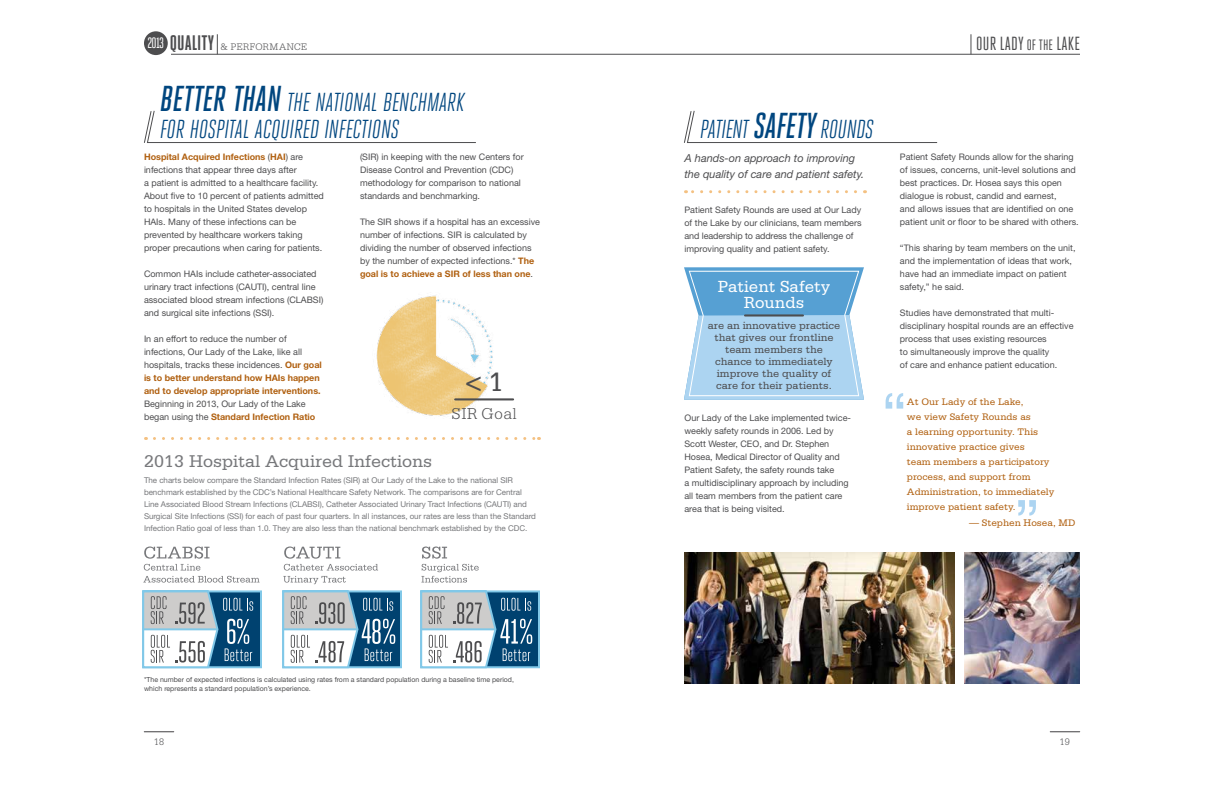
<style>
.page{position:relative;width:1224px;height:792px;background:#fff}
.page>*{position:absolute;margin:0;border:0;box-sizing:border-box;transform-origin:0 0}
.t1{font:28.2px "Serifa";color:#4d4d4f}
.t2{font:italic 26px/27px "Heroic Condensed";letter-spacing:-.005em;color:#00467f}
.t3{font:19px "Heroic Condensed";letter-spacing:.01em;color:#4d4d4f}
.t4{font:18px "Serifa";color:#77787b}
.t5{font:17px/16px "Serifa";color:#fff;text-align:center}
.t6{font:300 16.7px "Serifa";letter-spacing:.05em;color:#4d4d4f}
.t7{font:11px/12px "Serifa";color:#4d4d4f;text-align:center}
.t8{font:italic 11px/16px "Helvetica Neue";color:#4d4d4f}
.t9{font:10px/15px "Serifa";color:#b06010}
.t10{font:300 10px "Serifa";letter-spacing:.03em;color:#4d4d4f}
.t11{font:9px/13px "Helvetica Neue";color:#4d4d4f}
.t12{font:8px/12px "Helvetica Neue";letter-spacing:-.005em;color:#77787b}
.t13{font:7px/8.4px "Helvetica Neue";color:#4d4d4f}
.s1{font-family:"Heroic Condensed";font-weight:700;font-size:21px}
.s2{font-weight:500;font-size:36px}
.s3{font-weight:700;color:#b06010}
.s4{font-size:15px}
</style>
<div class="page">
<hr style="left:144px;top:732px;width:30px;height:1px;background:#414042">
<div style="left:144px;top:31px;width:24px;height:24px;background:#4d4d4f;border-radius:50%"></div>
<hr style="left:171px;top:54px;width:441px;height:1px;background:#4d4d4f">
<svg style="left:217px;top:34px;width:1px;height:20px"></svg>
<hr style="left:1050px;top:732px;width:30px;height:1px;background:#414042">
<hr style="left:612px;top:54px;width:468px;height:1px;background:#4d4d4f">
<svg style="left:971px;top:34px;width:1px;height:20px"></svg>
<svg style="left:143px;top:547px;width:117px;height:36px"></svg>
<svg style="left:421px;top:547px;width:58px;height:36px"></svg>
<div style="left:420px;top:590px;width:120px;height:78px;background:#004270;border:2px solid #81c8e8"></div>
<svg style="left:420px;top:590px;width:112px;height:79px"></svg>
<div style="left:282px;top:590px;width:120px;height:78px;background:#004270;border:2px solid #81c8e8"></div>
<svg style="left:282px;top:547px;width:113px;height:122px"></svg>
<div style="left:142px;top:590px;width:120px;height:78px;background:#004270;border:2px solid #81c8e8"></div>
<svg style="left:142px;top:590px;width:111px;height:79px"></svg>
<svg style="left:154px;top:437px;width:385px;height:3px"></svg>
<svg style="left:144px;top:110px;width:332px;height:33px"></svg>
<svg style="left:685px;top:190px;width:171px;height:3px"></svg>
<svg style="left:886px;top:393px;width:17px;height:16px"></svg>
<svg style="left:1018px;top:500px;width:18px;height:16px"></svg>
<svg style="left:684px;top:110px;width:254px;height:33px"></svg>
<img style="left:965px;top:552px;width:115px;height:132px">
<img style="left:684px;top:552px;width:271px;height:132px">
<svg style="left:684px;top:267px;width:180px;height:133px;background:#98c7e7"></svg>
<img style="left:376px;top:295px;width:120px;height:121px">
<hr style="left:455px;top:398px;width:58px;height:2px;background:#4d4d4f">
<p class="t10" style="left:147px;top:41px;width:161px"><sup>2013</sup> <span class="s1">QUALITY</span> &amp; PERFORMANCE</p>
<h2 class="t2" style="left:160px;top:89px;width:306px"><span class="s2">BETTER THAN</span> THE NATIONAL BENCHMARK<br>FOR HOSPITAL ACQUIRED INFECTIONS</h2>
<p class="t11" style="left:360px;top:150px;width:165px">(SIR) in keeping with the new Centers for Disease Control and Prevention (CDC) methodology for comparison to national standards and benchmarking.</p>
<p class="t11" style="left:360px;top:215px;width:182px">The SIR shows if a hospital has an excessive number of infections. SIR is calculated by dividing the number of observed infections by the number of expected infections.* <span class="s3">The goal is to achieve a SIR of less than one</span>.</p>
<p class="t11" style="left:144px;top:150px;width:181px"><span class="s3">Hospital Acquired Infections</span> (<span class="s3">HAI</span>) are infections that appear three days after<br>a patient is admitted to a healthcare facility.<br>About five to 10 percent of patients admitted to hospitals in the United States develop HAIs. Many of these infections can be prevented by healthcare workers taking proper precautions when caring for patients.</p>
<p class="t11" style="left:144px;top:267px;width:181px">Common HAIs include catheter-associated urinary tract infections (CAUTI), central line associated blood stream infections (CLABSI) and surgical site infections (SSI).</p>
<p class="t11" style="left:144px;top:332px;width:179px">In an effort to reduce the number of infections, Our Lady of the Lake, like all hospitals, tracks these incidences. <span class="s3">Our goal is to better understand how HAIs happen and to develop appropriate interventions.</span></p>
<p class="t11" style="left:144px;top:397px;width:173px">Beginning in 2013, Our Lady of the Lake began using the <span class="s3">Standard Infection Ratio</span></p>
<h3 class="t4" style="left:144px;top:451px;width:290px">2013 Hospital Acquired Infections</h3>
<p class="t12" style="left:144px;top:474px;width:394px">The charts below compare the Standard Infection Rates (SIR) at Our Lady of the Lake to the national SIR benchmark established by the CDC’s National Healthcare Safety Network. The comparisons are for Central Line Associated Blood Stream Infections (CLABSI), Catheter Associated Urinary Tract Infections (CAUTI) and Surgical Site Infections (SSI) for each of past four quarters. In all instances, our rates are less than the Standard Infection Ratio goal of less than 1.0. They are also less than the national benchmark established by the CDC.</p>
<h1 class="t1" style="left:465px;top:366px;width:41px">&lt; 1</h1>
<h3 class="t6" style="left:452px;top:405px;width:66px">SIR Goal</h3>
<p class="t13" style="left:144px;top:676px;width:372px">*The number of expected infections is calculated using rates from a standard population during a baseline time period, which represents a standard population’s experience.</p>
<p class="t10" style="left:154px;top:736px;width:11px">18</p>
<h2 class="t2" style="left:700px;top:116px;width:175px">PATIENT <span class="s2">SAFETY</span> ROUNDS</h2>
<p class="t8" style="left:684px;top:150px;width:181px">A hands-on approach to improving the quality of care and patient safety.</p>
<p class="t11" style="left:684px;top:203px;width:179px">Patient Safety Rounds are used at Our Lady of the Lake by our clinicians, team members and leadership to address the challenge of improving quality and patient safety.</p>
<h3 class="t5" style="left:718px;top:278px;width:114px">Patient Safety<br>Rounds</h3>
<p class="t7" style="left:708px;top:320px;width:134px">are an innovative practice that gives our frontline team members the chance to immediately improve the quality of care for their patients.</p>
<p class="t11" style="left:684px;top:411px;width:168px">Our Lady of the Lake implemented twice&shy;weekly safety rounds in 2006. Led by Scott Wester, CEO, and Dr. Stephen Hosea, Medical Director of Quality and Patient Safety, the safety rounds take<br>a multidisciplinary approach by including all team members from the patient care area that is being visited.</p>
<h3 class="t3" style="left:976px;top:33px;width:105px">OUR LADY <span class="s4">OF THE</span> LAKE</h3>
<p class="t11" style="left:900px;top:150px;width:180px">Patient Safety Rounds allow for the sharing of issues, concerns, unit-level solutions and best practices. Dr. Hosea says this open dialogue is robust, candid and earnest,<br>and allows issues that are identified on one patient unit or floor to be shared with others.</p>
<p class="t11" style="left:900px;top:241px;width:177px">“This sharing by team members on the unit, and the implementation of ideas that work, have had an immediate impact on patient safety,” he said.</p>
<p class="t11" style="left:900px;top:306px;width:175px">Studies have demonstrated that multi&shy;disciplinary hospital rounds are an effective process that uses existing resources<br>to simultaneously improve the quality<br>of care and enhance patient education.</p>
<p class="t9" style="left:907px;top:394px;width:149px">At Our Lady of the Lake,<br>we view Safety Rounds as<br>a learning opportunity. This innovative practice gives<br>team members a participatory process, and support from<br>Administration, to immediately improve patient safety.</p>
<p class="t9" style="left:969px;top:515px;width:108px">— Stephen Hosea, MD</p>
<p class="t10" style="left:1060px;top:736px;width:11px">19</p>
</div>
